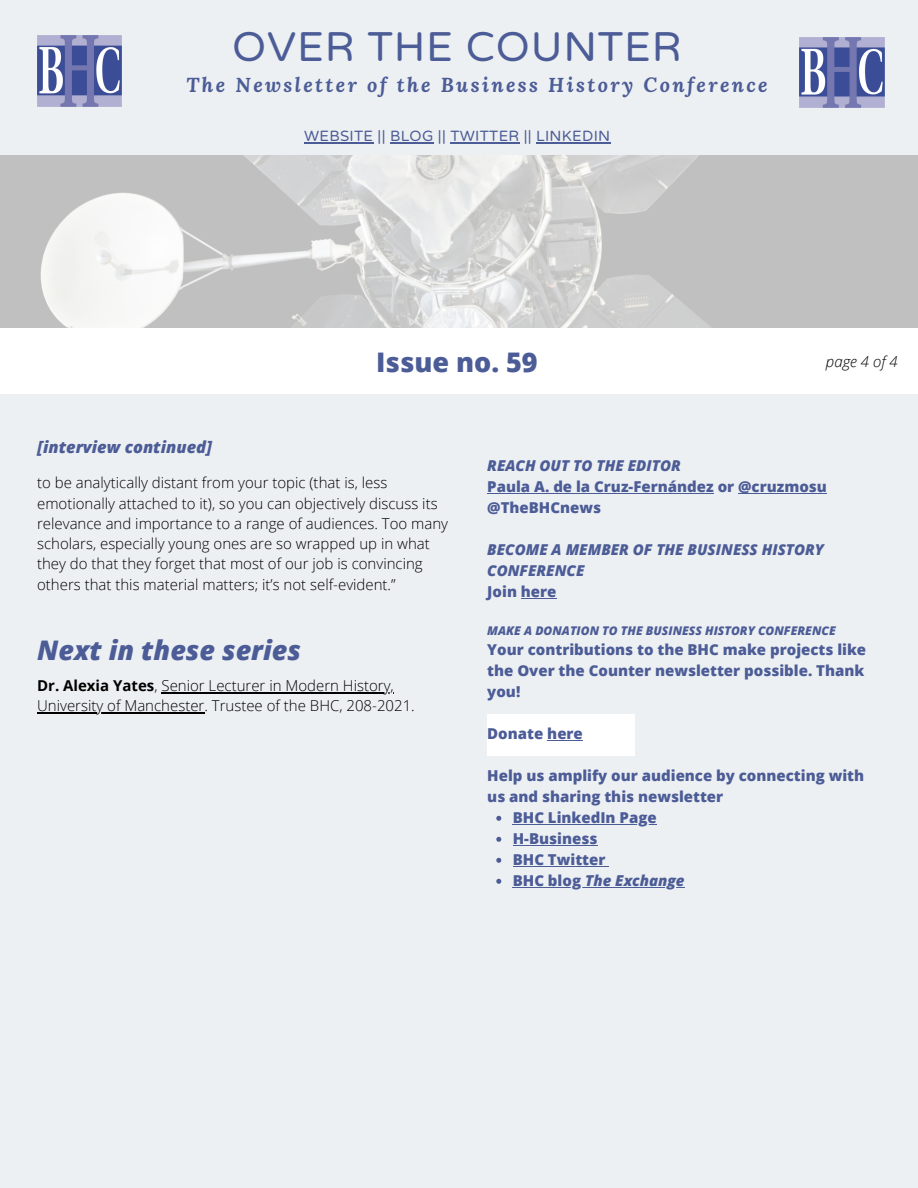
<style>
.page{position:relative;width:918px;height:1188px;background:#fff}
.page>*{position:absolute;margin:0;border:0;box-sizing:border-box;transform-origin:0 0}
.t1{font:42px "Varela Round";letter-spacing:.02em;color:#4c5c97}
.t2{font:italic 800 27px "Open Sans";color:#4c5c97}
.t3{font:800 27px "Open Sans";color:#4c5c97}
.t4{font:italic 700 20.1px "Lora";letter-spacing:.12em;color:#4c5c97}
.t5{font:italic 800 16.5px "Open Sans";color:#4c5c97}
.t6{font:300 15px/20.2px "Open Sans";color:#000}
.t7{font:800 15px/21px "Open Sans";color:#4c5c97}
.t8{font:italic 800 15px/21px "Open Sans";color:#4c5c97}
.t9{font:15px "Varela Round";letter-spacing:.02em;color:#4c5c97}
.t10{font:italic 300 15px "Open Sans";color:#000}
.t11{font:italic 800 12px "Open Sans";color:#4c5c97}
.s1{font-weight:700}
.s2{font-style:normal}
</style>
<div class="page">
<img style="left:0;top:155px;width:918px;height:172px">
<div style="left:0;top:0;width:918px;height:155px;background:#edf0f2"></div>
<img style="left:37px;top:36px;width:84px;height:70px">
<div style="left:0;top:394px;width:918px;height:794px;background:#edf0f2"></div>
<img style="left:800px;top:37px;width:84px;height:71px">
<div style="left:487px;top:714px;width:148px;height:42px;background:#fff"></div>
<svg style="left:496px;top:816px;width:5px;height:5px"></svg>
<hr style="left:513px;top:824px;width:144px;height:1px;background:#4c5c97">
<svg style="left:496px;top:837px;width:5px;height:5px"></svg>
<hr style="left:513px;top:845px;width:84px;height:1px;background:#4c5c97">
<svg style="left:496px;top:858px;width:5px;height:5px"></svg>
<hr style="left:513px;top:866px;width:93px;height:1px;background:#4c5c97">
<svg style="left:496px;top:879px;width:5px;height:5px"></svg>
<hr style="left:513px;top:887px;width:72px;height:1px;background:#4c5c97">
<hr style="left:585px;top:887px;width:100px;height:1px;background:#4c5c97">
<hr style="left:487px;top:493px;width:227px;height:1px;background:#4c5c97">
<hr style="left:738px;top:493px;width:89px;height:1px;background:#4c5c97">
<hr style="left:521px;top:598px;width:36px;height:1px;background:#4c5c97">
<hr style="left:547px;top:740px;width:36px;height:1px;background:#4c5c97">
<img style="left:419px;top:204px;width:77px;height:119px">
<hr style="left:304px;top:143px;width:69px;height:1px;background:#4c5c97">
<hr style="left:390px;top:143px;width:44px;height:1px;background:#4c5c97">
<hr style="left:450px;top:143px;width:70px;height:1px;background:#4c5c97">
<hr style="left:536px;top:143px;width:75px;height:1px;background:#4c5c97">
<hr style="left:162px;top:692px;width:232px;height:1px;background:#000">
<hr style="left:37px;top:712px;width:167px;height:1px;background:#000">
<p class="t1" style="left:232px;top:22px;width:451px">OVER THE COUNTER</p>
<p class="t4" style="left:187px;top:71px;width:583px">The Newsletter of the Business History Conference</p>
<p class="t9" style="left:304px;top:128px;width:308px">WEBSITE || BLOG || TWITTER || LINKEDIN</p>
<p class="t3" style="left:376px;top:343px;width:163px">Issue no. 59</p>
<p class="t10" style="left:826px;top:351px;width:73px">page 4 of 4</p>
<p class="t5" style="left:37px;top:436px;width:176px">[interview continued]</p>
<p class="t6" style="left:37px;top:472px;width:412px">to be analytically distant from your topic (that is, less emotionally attached to it), so you can objectively discuss its relevance and importance to a range of audiences. Too many scholars, especially young ones are so wrapped up in what they do that they forget that most of our job is convincing others that this material matters; it’s not self-evident.”</p>
<p class="t2" style="left:37px;top:631px;width:265px">Next in these series</p>
<p class="t6" style="left:37px;top:675px;width:379px"><span class="s1">Dr. Alexia Yates</span>, Senior Lecturer in Modern History,<br>University of Manchester. Trustee of the BHC, 208-2021.</p>
<p class="t8" style="left:487px;top:454px;width:195px">REACH OUT TO THE EDITOR</p>
<p class="t7" style="left:487px;top:475px;width:341px">Paula A. de la Cruz-Fernández or @cruzmosu @TheBHCnews</p>
<p class="t8" style="left:487px;top:538px;width:338px">BECOME A MEMBER OF THE BUSINESS HISTORY<br>CONFERENCE</p>
<p class="t7" style="left:487px;top:580px;width:71px">Join here</p>
<p class="t11" style="left:487px;top:622px;width:350px">MAKE A DONATION TO THE BUSINESS HISTORY CONFERENCE</p>
<p class="t7" style="left:487px;top:638px;width:380px">Your contributions to the BHC make projects like the Over the Counter newsletter possible. Thank you!</p>
<p class="t7" style="left:487px;top:722px;width:97px">Donate here</p>
<p class="t7" style="left:487px;top:764px;width:378px">Help us amplify our audience by connecting with us and sharing this newsletter</p>
<p class="t7" style="left:513px;top:806px;width:145px">BHC LinkedIn Page</p>
<p class="t7" style="left:513px;top:827px;width:86px">H-Business</p>
<p class="t7" style="left:513px;top:848px;width:94px">BHC Twitter</p>
<p class="t8" style="left:513px;top:869px;width:173px"><span class="s2">BHC blog</span> The Exchange</p>
</div>
